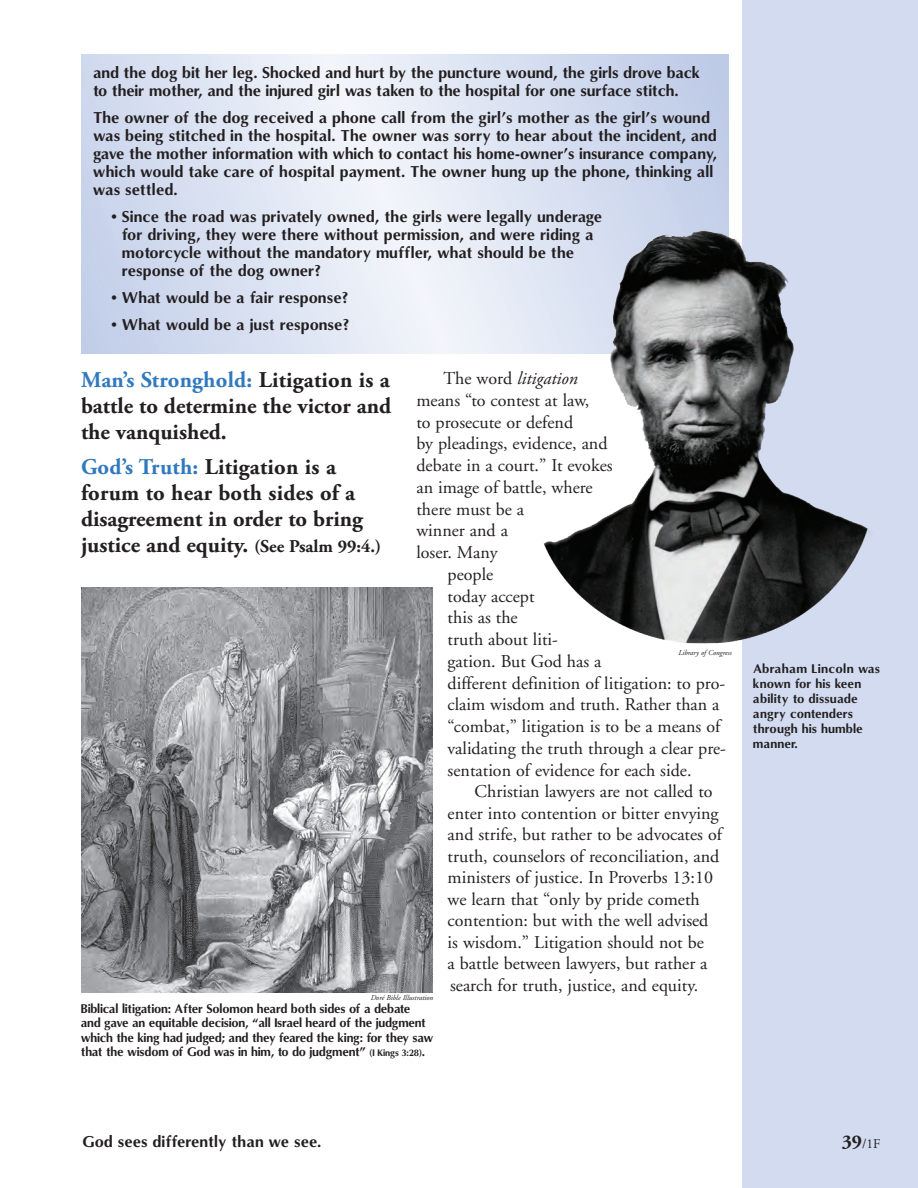
<style>
.page{position:relative;width:918px;height:1188px;background:#fff}
.page>*{position:absolute;margin:0;border:0;box-sizing:border-box;transform-origin:0 0}
._3_Subheadings{font:700 22.5px/26.1px "Adobe Garamond Pro";color:#231f20;text-align:justify}
._4_Body_Text_first_P{font:18px "Adobe Garamond";color:#231f20}
._5_Body_Text{font:18px/21.5px "Adobe Garamond";color:#231f20}
._4_Body_Text_first_P-2{font:italic 18px "Adobe Garamond Pro";color:#231f20}
._5_Body_Text-2{font:700 15px/18px "Omni";letter-spacing:-.01em;color:#231f20}
._4_Body_Text_first_P-3{font:700 15px/18px "Omni";color:#231f20}
.Body_Text{font:700 15px "Omni";color:#231f20}
.t1{font:13.5px "Adobe Garamond";color:#231f20}
.Captions{font:700 12px/14.5px "Omni";letter-spacing:-.02em;color:#231f20}
.Captions-2{font:700 12px/15px "Omni";color:#231f20}
.Picture_credits{font:italic 7.5px "Adobe Garamond Pro";color:#231f20}
.s1{color:#3179be}
.s2{font-size:18px}
.s3{font-family:"Adobe Garamond";font-style:normal}
.s4{font-size:9px}
.s5{font-family:"Adobe Garamond Pro";font-weight:700;font-size:19.5px}
</style>
<div class="page">
<div style="left:742px;top:0;width:176px;height:1188px;background:#d2dbef"></div>
<svg style="left:81px;top:54px;width:648px;height:300px"></svg>
<img style="left:81px;top:587px;width:352px;height:406px">
<img style="left:542px;top:219px;width:326px;height:424px">
<p class="_5_Body_Text-2" style="left:93px;top:63px;width:609px">and the dog bit her leg. Shocked and hurt by the puncture wound, the girls drove back to their mother, and the injured girl was taken to the hospital for one surface stitch.</p>
<p class="_5_Body_Text-2" style="left:93px;top:108px;width:625px">The owner of the dog received a phone call from the girl’s mother as the girl’s wound was being stitched in the hospital. The owner was sorry to hear about the incident, and gave the mother information with which to contact his home-owner’s insurance company, which would take care of hospital payment. The owner hung up the phone, thinking all was settled.</p>
<p class="_4_Body_Text_first_P-3" style="left:122px;top:207px;width:482px;text-indent:-11px">• Since the road was privately owned, the girls were legally underage for driving, they were there without permission, and were riding a motorcycle without the mandatory muffler, what should be the response of the dog owner?</p>
<p class="_4_Body_Text_first_P-3" style="left:111px;top:288px;width:239px">• What would be a fair response?</p>
<p class="_4_Body_Text_first_P-3" style="left:111px;top:315px;width:240px">• What would be a just response?</p>
<p class="_3_Subheadings" style="left:81px;top:367px;width:312px"><span class="s1">Man’s Stronghold:</span> Litigation is a battle to determine the victor and the vanquished.</p>
<p class="_3_Subheadings" style="left:81px;top:454px;width:302px;text-align:left"><span class="s1">God’s Truth:</span> Litigation is a forum to hear both sides of a disagreement in order to bring justice and equity. <span class="s2">(See Psalm 99:4.)</span></p>
<p class="_4_Body_Text_first_P-2" style="left:443px;top:368px;width:136px"><span class="s3">The word</span> litigation</p>
<p class="_4_Body_Text_first_P" style="left:416px;top:391px;width:175px">means “to contest at law,</p>
<p class="_4_Body_Text_first_P" style="left:416px;top:412px;width:158px">to prosecute or defend</p>
<p class="_4_Body_Text_first_P" style="left:416px;top:434px;width:193px">by pleadings, evidence, and</p>
<p class="_4_Body_Text_first_P" style="left:416px;top:456px;width:198px">debate in a court.” It evokes</p>
<p class="_4_Body_Text_first_P" style="left:416px;top:478px;width:178px">an image of battle, where</p>
<p class="_4_Body_Text_first_P" style="left:416px;top:499px;width:109px">there must be a</p>
<p class="_4_Body_Text_first_P" style="left:416px;top:521px;width:93px">winner and a</p>
<p class="_4_Body_Text_first_P" style="left:416px;top:543px;width:83px">loser. Many</p>
<p class="_4_Body_Text_first_P" style="left:448px;top:564px;width:47px">people</p>
<p class="_4_Body_Text_first_P" style="left:448px;top:586px;width:88px">today accept</p>
<p class="_4_Body_Text_first_P" style="left:448px;top:608px;width:72px">this as the</p>
<p class="_4_Body_Text_first_P" style="left:448px;top:630px;width:112px">truth about liti-</p>
<p class="_4_Body_Text_first_P" style="left:448px;top:652px;width:155px">gation. But God has a</p>
<p class="_4_Body_Text_first_P" style="left:448px;top:673px;width:279px">different definition of litigation: to pro-</p>
<p class="_4_Body_Text_first_P" style="left:448px;top:695px;width:273px">claim wisdom and truth. Rather than a</p>
<p class="_4_Body_Text_first_P" style="left:448px;top:717px;width:274px">“combat,” litigation is to be a means of</p>
<p class="_4_Body_Text_first_P" style="left:448px;top:739px;width:280px">validating the truth through a clear pre-</p>
<p class="_4_Body_Text_first_P" style="left:448px;top:760px;width:245px">sentation of evidence for each side.</p>
<p class="_5_Body_Text" style="left:448px;top:781px;width:276px;text-indent:27px">Christian lawyers are not called to enter into contention or bitter envying and strife, but rather to be advocates of truth, counselors of reconciliation, and ministers of justice. In Proverbs 13:10 we learn that “only by pride cometh contention: but with the well advised is wisdom.” Litigation should not be<br>a battle between lawyers, but rather a search for truth, justice, and equity.</p>
<p class="Picture_credits" style="left:678px;top:649px;width:55px">Library of Congress</p>
<p class="Picture_credits" style="left:371px;top:993px;width:64px">Doré Bible Illustration</p>
<p class="Captions" style="left:81px;top:1001px;width:354px">Biblical litigation: After Solomon heard both sides of a debate and gave an equitable decision, “all Israel heard of the judgment which the king had judged; and they feared the king: for they saw that the wisdom of God was in him, to do judgment” <span class="s4">(I Kings 3:28)</span>.</p>
<p class="Captions-2" style="left:753px;top:661px;width:129px">Abraham Lincoln was known for his keen ability to dissuade angry contenders through his humble manner.</p>
<p class="Body_Text" style="left:82px;top:1132px;width:240px">God sees differently than we see.</p>
<p class="t1" style="left:842px;top:1137px;width:40px"><span class="s5">39</span>/1F</p>
</div>
